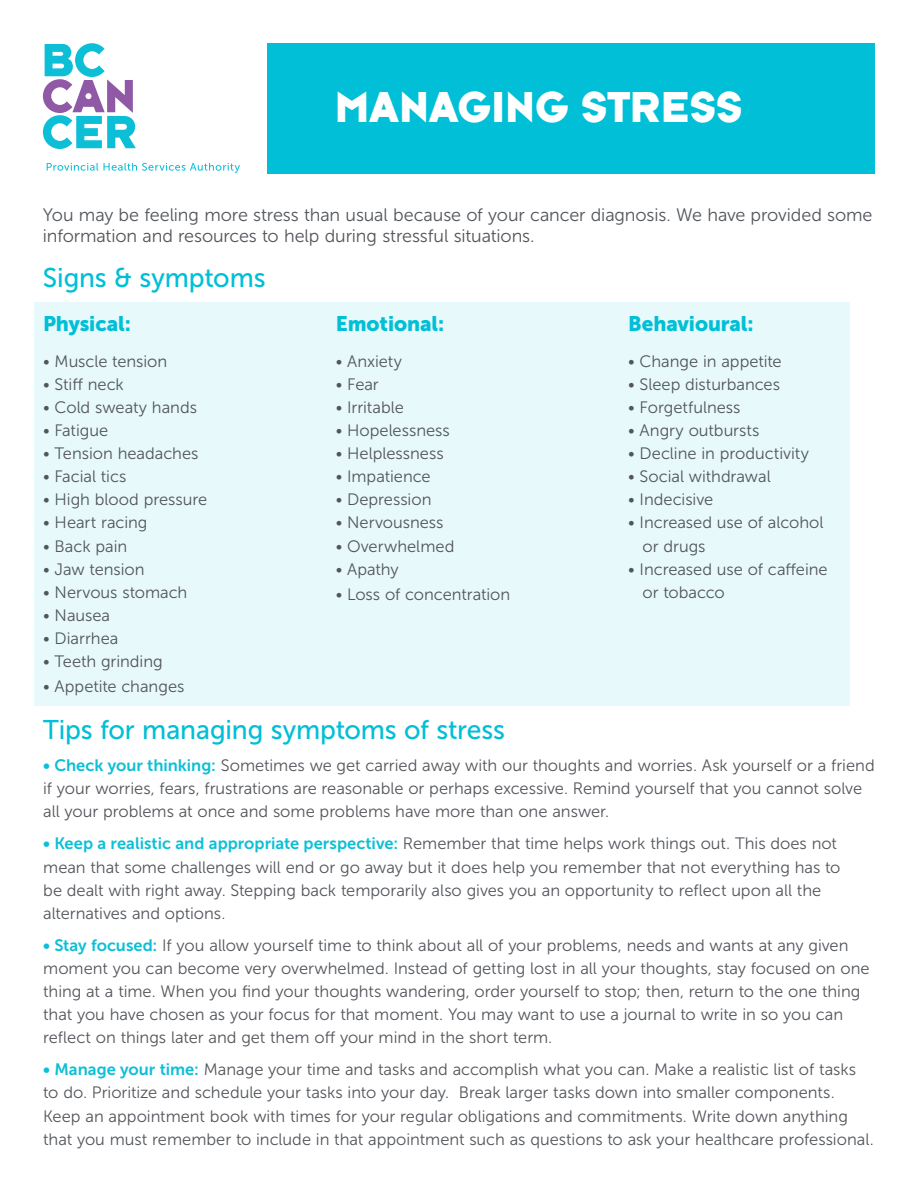
<style>
.page{position:relative;width:918px;height:1188px;background:#fff}
.page>*{position:absolute;margin:0;border:0;box-sizing:border-box;transform-origin:0 0}
.Sidebar_Bold{font:45px "Typeface Six OT";letter-spacing:-.005em;color:#fff}
.Sidebar_Bold-2{font:27px "Museo Sans 500";letter-spacing:-.005em;color:#00bfd6}
.Sidebar_Bold-3{font:21px "Museo Sans 900";letter-spacing:-.005em;color:#00bfd6}
.Sidebar_Bold-4{font:18px/21px "Museo Sans 300";letter-spacing:-.005em;color:#52555b}
.Sidebar_Bold-5{font:16.5px/23.1px "Museo Sans 300";color:#52555b}
.s1{font-family:"Museo Sans 700";color:#0dbfd6}
</style>
<div class="page">
<div style="left:34px;top:302px;width:816px;height:404px;background:#e7f9fb"></div>
<div style="left:267px;top:43px;width:608px;height:131px;background:#00bfd6"></div>
<svg style="left:47px;top:163px;width:51px;height:8px"></svg>
<svg style="left:104px;top:163px;width:136px;height:10px"></svg>
<svg style="left:43px;top:43px;width:93px;height:106px"></svg>
<p class="Sidebar_Bold" style="left:335px;top:80px;width:409px">MANAGING STRESS</p>
<p class="Sidebar_Bold-4" style="left:43px;top:204px;width:831px">You may be feeling more stress than usual because of your cancer diagnosis. We have provided some information and resources to help during stressful situations.</p>
<p class="Sidebar_Bold-2" style="left:43px;top:263px;width:224px">Signs &amp; symptoms</p>
<p class="Sidebar_Bold-3" style="left:43px;top:311px;width:89px">Physical:</p>
<p class="Sidebar_Bold-5" style="left:43px;top:350px;width:126px">• Muscle tension</p>
<p class="Sidebar_Bold-5" style="left:43px;top:373px;width:82px">• Stiff neck</p>
<p class="Sidebar_Bold-5" style="left:43px;top:396px;width:155px">• Cold sweaty hands</p>
<p class="Sidebar_Bold-5" style="left:43px;top:419px;width:67px">• Fatigue</p>
<p class="Sidebar_Bold-5" style="left:43px;top:442px;width:157px">• Tension headaches</p>
<p class="Sidebar_Bold-5" style="left:43px;top:465px;width:85px">• Facial tics</p>
<p class="Sidebar_Bold-5" style="left:43px;top:488px;width:165px">• High blood pressure</p>
<p class="Sidebar_Bold-5" style="left:43px;top:511px;width:106px">• Heart racing</p>
<p class="Sidebar_Bold-5" style="left:43px;top:534px;width:86px">• Back pain</p>
<p class="Sidebar_Bold-5" style="left:43px;top:558px;width:103px">• Jaw tension</p>
<p class="Sidebar_Bold-5" style="left:43px;top:581px;width:146px">• Nervous stomach</p>
<p class="Sidebar_Bold-5" style="left:43px;top:604px;width:68px">• Nausea</p>
<p class="Sidebar_Bold-5" style="left:43px;top:627px;width:77px">• Diarrhea</p>
<p class="Sidebar_Bold-5" style="left:43px;top:650px;width:121px">• Teeth grinding</p>
<p class="Sidebar_Bold-5" style="left:43px;top:675px;width:143px">• Appetite changes</p>
<p class="Sidebar_Bold-3" style="left:336px;top:311px;width:110px">Emotional:</p>
<p class="Sidebar_Bold-5" style="left:336px;top:350px;width:68px">• Anxiety</p>
<p class="Sidebar_Bold-5" style="left:336px;top:373px;width:45px">• Fear</p>
<p class="Sidebar_Bold-5" style="left:336px;top:396px;width:70px">• Irritable</p>
<p class="Sidebar_Bold-5" style="left:336px;top:419px;width:116px">• Hopelessness</p>
<p class="Sidebar_Bold-5" style="left:336px;top:442px;width:109px">• Helplessness</p>
<p class="Sidebar_Bold-5" style="left:336px;top:465px;width:97px">• Impatience</p>
<p class="Sidebar_Bold-5" style="left:336px;top:488px;width:97px">• Depression</p>
<p class="Sidebar_Bold-5" style="left:336px;top:511px;width:109px">• Nervousness</p>
<p class="Sidebar_Bold-5" style="left:336px;top:534px;width:120px">• Overwhelmed</p>
<p class="Sidebar_Bold-5" style="left:336px;top:558px;width:64px">• Apathy</p>
<p class="Sidebar_Bold-5" style="left:336px;top:583px;width:176px">• Loss of concentration</p>
<p class="Sidebar_Bold-3" style="left:628px;top:311px;width:127px">Behavioural:</p>
<p class="Sidebar_Bold-5" style="left:628px;top:350px;width:155px">• Change in appetite</p>
<p class="Sidebar_Bold-5" style="left:628px;top:373px;width:153px">• Sleep disturbances</p>
<p class="Sidebar_Bold-5" style="left:628px;top:396px;width:114px">• Forgetfulness</p>
<p class="Sidebar_Bold-5" style="left:628px;top:419px;width:133px">• Angry outbursts</p>
<p class="Sidebar_Bold-5" style="left:628px;top:442px;width:182px">• Decline in productivity</p>
<p class="Sidebar_Bold-5" style="left:628px;top:465px;width:144px">• Social withdrawal</p>
<p class="Sidebar_Bold-5" style="left:628px;top:488px;width:87px">• Indecisive</p>
<p class="Sidebar_Bold-5" style="left:643px;top:511px;width:182px;text-indent:-14px">• Increased use of alcohol or drugs</p>
<p class="Sidebar_Bold-5" style="left:643px;top:558px;width:187px;text-indent:-14px">• Increased use of caffeine or tobacco</p>
<p class="Sidebar_Bold-2" style="left:43px;top:715px;width:463px">Tips for managing symptoms of stress</p>
<p class="Sidebar_Bold-5" style="left:43px;top:754px;width:833px"><span class="s1">• Check your thinking:</span> Sometimes we get carried away with our thoughts and worries. Ask yourself or a friend if your worries, fears, frustrations are reasonable or perhaps excessive. Remind yourself that you cannot solve all your problems at once and some problems have more than one answer.</p>
<p class="Sidebar_Bold-5" style="left:43px;top:832px;width:799px"><span class="s1">• Keep a realistic and appropriate perspective:</span> Remember that time helps work things out. This does not mean that some challenges will end or go away but it does help you remember that not everything has to be dealt with right away. Stepping back temporarily also gives you an opportunity to reflect upon all the alternatives and options.</p>
<p class="Sidebar_Bold-5" style="left:43px;top:934px;width:828px"><span class="s1">• Stay focused:</span> If you allow yourself time to think about all of your problems, needs and wants at any given moment you can become very overwhelmed. Instead of getting lost in all your thoughts, stay focused on one thing at a time. When you find your thoughts wandering, order yourself to stop; then, return to the one thing that you have chosen as your focus for that moment. You may want to use a journal to write in so you can reflect on things later and get them off your mind in the short term.</p>
<p class="Sidebar_Bold-5" style="left:43px;top:1058px;width:832px"><span class="s1">• Manage your time:</span> Manage your time and tasks and accomplish what you can. Make a realistic list of tasks to do. Prioritize and schedule your tasks into your day. Break larger tasks down into smaller components.<br>Keep an appointment book with times for your regular obligations and commitments. Write down anything that you must remember to include in that appointment such as questions to ask your healthcare professional.</p>
</div>
